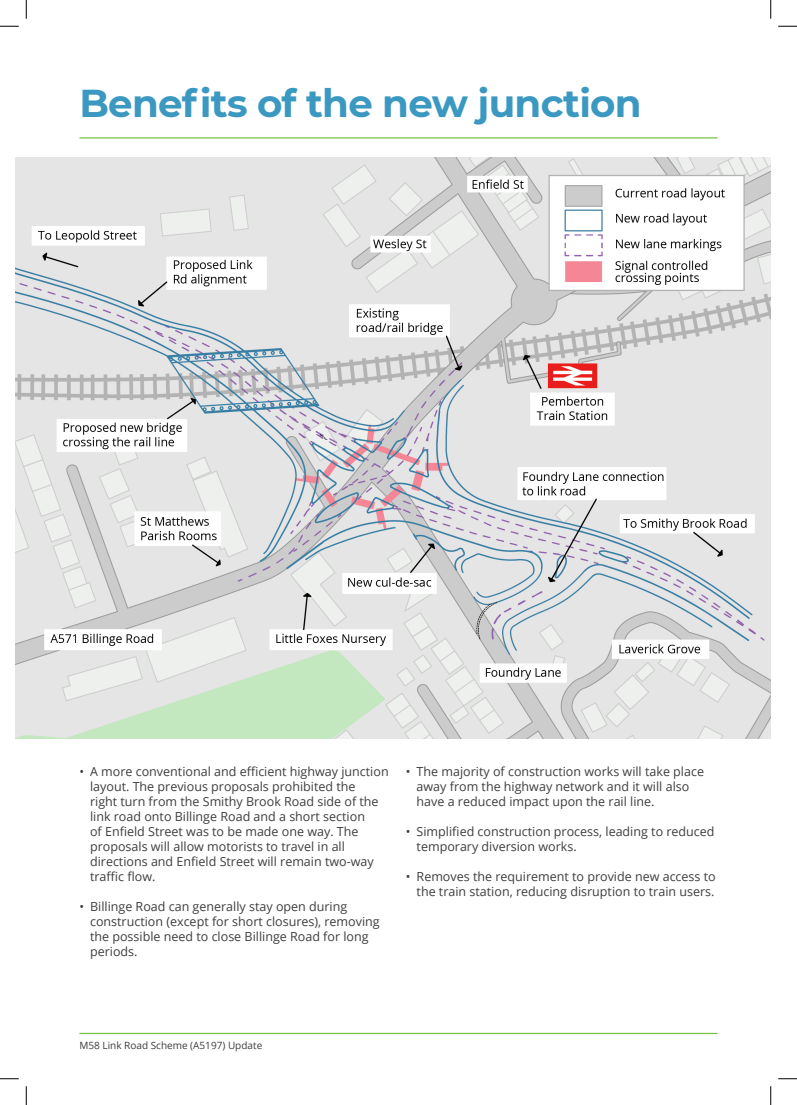
<style>
.page{position:relative;width:797px;height:1105px;background:#fff}
.page>*{position:absolute;margin:0;border:0;box-sizing:border-box;transform-origin:0 0}
.t1{font:700 38.75px "Montserrat";letter-spacing:-.02em;color:#3b99c1}
.t2{font:12.5px/15px "Open Sans";color:#3e3e3f}
.t3{font:10px "Open Sans";color:#3e3e3f}
</style>
<div class="page">
<svg style="left:770px;top:1086px;width:1px;height:19px"></svg>
<svg style="left:770px;top:0;width:1px;height:19px"></svg>
<svg style="left:25px;top:1086px;width:2px;height:19px"></svg>
<svg style="left:25px;top:0;width:2px;height:19px"></svg>
<svg style="left:778px;top:1078px;width:19px;height:1px"></svg>
<svg style="left:0;top:1078px;width:19px;height:1px"></svg>
<svg style="left:778px;top:25px;width:19px;height:2px"></svg>
<svg style="left:0;top:25px;width:19px;height:2px"></svg>
<hr style="left:79px;top:1033px;width:638px;height:1px;background:#78c042">
<hr style="left:79px;top:137px;width:638px;height:2px;background:#78c042">
<img style="left:16px;top:157px;width:754px;height:581px">
<h1 class="t1" style="left:79px;top:75px;width:563px">Benefits of the new junction</h1>
<p class="t2" style="left:90px;top:764px;width:300px;text-indent:-11px">• A more conventional and efficient highway junction layout. The previous proposals prohibited the<br>right turn from the Smithy Brook Road side of the link road onto Billinge Road and a short section<br>of Enfield Street was to be made one way. The proposals will allow motorists to travel in all directions and Enfield Street will remain two-way traffic flow.</p>
<p class="t2" style="left:90px;top:899px;width:291px;text-indent:-11px">• Billinge Road can generally stay open during construction (except for short closures), removing the possible need to close Billinge Road for long periods.</p>
<p class="t2" style="left:416px;top:764px;width:289px;text-indent:-11px">• The majority of construction works will take place away from the highway network and it will also have a reduced impact upon the rail line.</p>
<p class="t2" style="left:416px;top:824px;width:299px;text-indent:-11px">• Simplified construction process, leading to reduced temporary diversion works.</p>
<p class="t2" style="left:406px;top:869px;width:311px;text-align:right">• Removes the requirement to provide new access to the train station, reducing disruption to train users.</p>
<p class="t3" style="left:79px;top:1038px;width:184px">M58 Link Road Scheme (A5197) Update</p>
</div>
